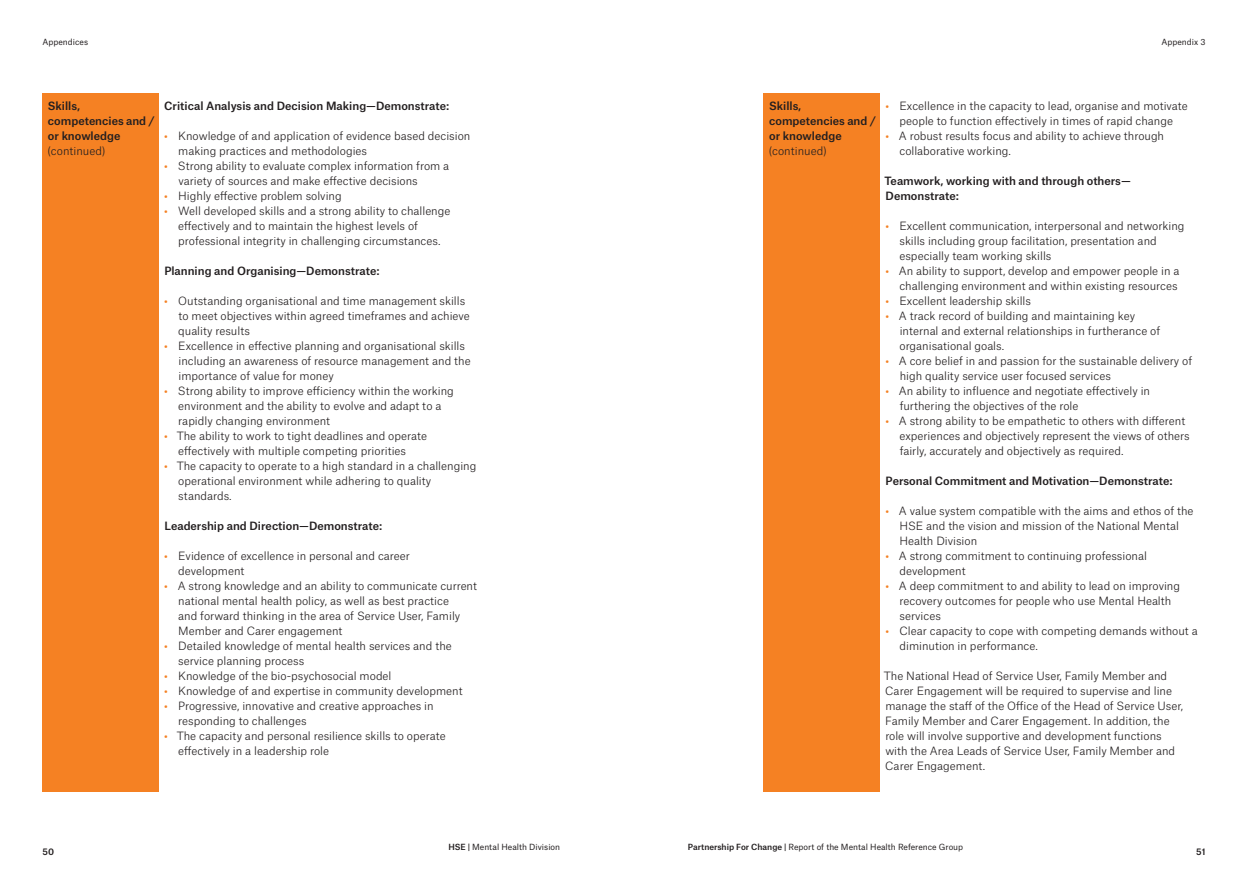
<style>
.page{position:relative;width:1248px;height:886px;background:#fff}
.page>*{position:absolute;margin:0;border:0;box-sizing:border-box;transform-origin:0 0}
.BODY_8_75pt{font:300 11px/15px "Atlas Grotesk";color:#231f20}
.BODY_8_75pt-2{font:500 11px/15px "Atlas Grotesk";color:#231f20}
.t1{font:500 8.75px "Atlas Grotesk";color:#231f20}
.t2{font:8.12px "Atlas Grotesk";color:#231f20}
.s1{font-weight:500;color:#f58123}
.s2{font-weight:300}
.s3{font-weight:500}
</style>
<div class="page">
<div style="left:43px;top:93px;width:116px;height:698px;background:#f58123"></div>
<div style="left:763px;top:93px;width:117px;height:698px;background:#f58123"></div>
<p class="t2" style="left:43px;top:35px;width:47px">Appendices</p>
<p class="BODY_8_75pt-2" style="left:48px;top:97px;width:108px">Skills, competencies and / or knowledge</p>
<p class="BODY_8_75pt" style="left:48px;top:142px;width:59px">(continued)</p>
<p class="BODY_8_75pt-2" style="left:164px;top:97px;width:286px">Critical Analysis and Decision Making—Demonstrate:</p>
<p class="BODY_8_75pt" style="left:178px;top:127px;width:293px;text-indent:-14px"><span class="s1">•</span> Knowledge of and application of evidence based decision making practices and methodologies</p>
<p class="BODY_8_75pt" style="left:178px;top:157px;width:272px;text-indent:-14px"><span class="s1">•</span> Strong ability to evaluate complex information from a variety of sources and make effective decisions</p>
<p class="BODY_8_75pt" style="left:164px;top:187px;width:179px"><span class="s1">•</span> Highly effective problem solving</p>
<p class="BODY_8_75pt" style="left:178px;top:202px;width:274px;text-indent:-14px"><span class="s1">•</span> Well developed skills and a strong ability to challenge effectively and to maintain the highest levels of professional integrity in challenging circumstances.</p>
<p class="BODY_8_75pt-2" style="left:164px;top:262px;width:217px">Planning and Organising—Demonstrate:</p>
<p class="BODY_8_75pt" style="left:178px;top:292px;width:293px;text-indent:-14px"><span class="s1">•</span> Outstanding organisational and time management skills to meet objectives within agreed timeframes and achieve quality results</p>
<p class="BODY_8_75pt" style="left:178px;top:337px;width:294px;text-indent:-14px"><span class="s1">•</span> Excellence in effective planning and organisational skills including an awareness of resource management and the importance of value for money</p>
<p class="BODY_8_75pt" style="left:178px;top:382px;width:277px;text-indent:-14px"><span class="s1">•</span> Strong ability to improve efficiency within the working environment and the ability to evolve and adapt to a rapidly changing environment</p>
<p class="BODY_8_75pt" style="left:178px;top:427px;width:250px;text-indent:-14px"><span class="s1">•</span> The ability to work to tight deadlines and operate effectively with multiple competing priorities</p>
<p class="BODY_8_75pt" style="left:178px;top:457px;width:299px;text-indent:-14px"><span class="s1">•</span> The capacity to operate to a high standard in a challenging operational environment while adhering to quality standards.</p>
<p class="BODY_8_75pt-2" style="left:164px;top:517px;width:219px">Leadership and Direction—Demonstrate:</p>
<p class="BODY_8_75pt" style="left:178px;top:547px;width:233px;text-indent:-14px"><span class="s1">•</span> Evidence of excellence in personal and career development</p>
<p class="BODY_8_75pt" style="left:178px;top:577px;width:300px;text-indent:-14px"><span class="s1">•</span> A strong knowledge and an ability to communicate current national mental health policy, as well as best practice<br>and forward thinking in the area of Service User, Family Member and Carer engagement</p>
<p class="BODY_8_75pt" style="left:178px;top:637px;width:275px;text-indent:-14px"><span class="s1">•</span> Detailed knowledge of mental health services and the service planning process</p>
<p class="BODY_8_75pt" style="left:164px;top:667px;width:229px"><span class="s1">•</span> Knowledge of the bio-psychosocial model</p>
<p class="BODY_8_75pt" style="left:164px;top:682px;width:300px"><span class="s1">•</span> Knowledge of and expertise in community development</p>
<p class="BODY_8_75pt" style="left:178px;top:697px;width:257px;text-indent:-14px"><span class="s1">•</span> Progressive, innovative and creative approaches in responding to challenges</p>
<p class="BODY_8_75pt" style="left:178px;top:727px;width:269px;text-indent:-14px"><span class="s1">•</span> The capacity and personal resilience skills to operate effectively in a leadership role</p>
<p class="t2" style="left:1161px;top:35px;width:46px">Appendix 3</p>
<p class="BODY_8_75pt-2" style="left:768px;top:97px;width:109px">Skills, competencies and / or knowledge <span class="s2">(continued)</span></p>
<p class="BODY_8_75pt" style="left:885px;top:97px;width:304px;text-align:center"><span class="s1">•</span> Excellence in the capacity to lead, organise and motivate people to function effectively in times of rapid change</p>
<p class="BODY_8_75pt" style="left:899px;top:127px;width:266px;text-indent:-14px"><span class="s1">•</span> A robust results focus and ability to achieve through collaborative working.</p>
<p class="BODY_8_75pt-2" style="left:884px;top:172px;width:248px">Teamwork, working with and through others—<br>Demonstrate:</p>
<p class="BODY_8_75pt" style="left:899px;top:217px;width:286px;text-indent:-14px"><span class="s1">•</span> Excellent communication, interpersonal and networking skills including group facilitation, presentation and especially team working skills</p>
<p class="BODY_8_75pt" style="left:885px;top:262px;width:295px;text-align:right"><span class="s1">•</span> An ability to support, develop and empower people in a challenging environment and within existing resources</p>
<p class="BODY_8_75pt" style="left:885px;top:292px;width:147px"><span class="s1">•</span> Excellent leadership skills</p>
<p class="BODY_8_75pt" style="left:899px;top:307px;width:262px;text-indent:-14px"><span class="s1">•</span> A track record of building and maintaining key internal and external relationships in furtherance of organisational goals.</p>
<p class="BODY_8_75pt" style="left:899px;top:352px;width:294px;text-indent:-14px"><span class="s1">•</span> A core belief in and passion for the sustainable delivery of high quality service user focused services</p>
<p class="BODY_8_75pt" style="left:899px;top:382px;width:252px;text-indent:-14px"><span class="s1">•</span> An ability to influence and negotiate effectively in furthering the objectives of the role</p>
<p class="BODY_8_75pt" style="left:899px;top:412px;width:292px;text-indent:-14px"><span class="s1">•</span> A strong ability to be empathetic to others with different experiences and objectively represent the views of others fairly, accurately and objectively as required.</p>
<p class="BODY_8_75pt-2" style="left:885px;top:472px;width:288px">Personal Commitment and Motivation—Demonstrate:</p>
<p class="BODY_8_75pt" style="left:899px;top:502px;width:295px;text-indent:-14px"><span class="s1">•</span> A value system compatible with the aims and ethos of the<br>HSE and the vision and mission of the National Mental<br>Health Division</p>
<p class="BODY_8_75pt" style="left:899px;top:547px;width:249px;text-indent:-14px"><span class="s1">•</span> A strong commitment to continuing professional development</p>
<p class="BODY_8_75pt" style="left:899px;top:577px;width:282px;text-indent:-14px"><span class="s1">•</span> A deep commitment to and ability to lead on improving recovery outcomes for people who use Mental Health services</p>
<p class="BODY_8_75pt" style="left:899px;top:622px;width:300px;text-indent:-14px"><span class="s1">•</span> Clear capacity to cope with competing demands without a diminution in performance.</p>
<p class="BODY_8_75pt" style="left:883px;top:667px;width:301px">The National Head of Service User, Family Member and Carer Engagement will be required to supervise and line manage the staff of the Office of the Head of Service User, Family Member and Carer Engagement. In addition, the role will involve supportive and development functions with the Area Leads of Service User, Family Member and Carer Engagement.</p>
<p class="t2" style="left:448px;top:840px;width:113px"><span class="s3">HSE |</span> Mental Health Division</p>
<p class="t2" style="left:687px;top:840px;width:277px"><span class="s3">Partnership For Change |</span> Report of the Mental Health Reference Group</p>
<p class="t1" style="left:43px;top:845px;width:13px">50</p>
<p class="t1" style="left:1195px;top:845px;width:11px">51</p>
</div>
